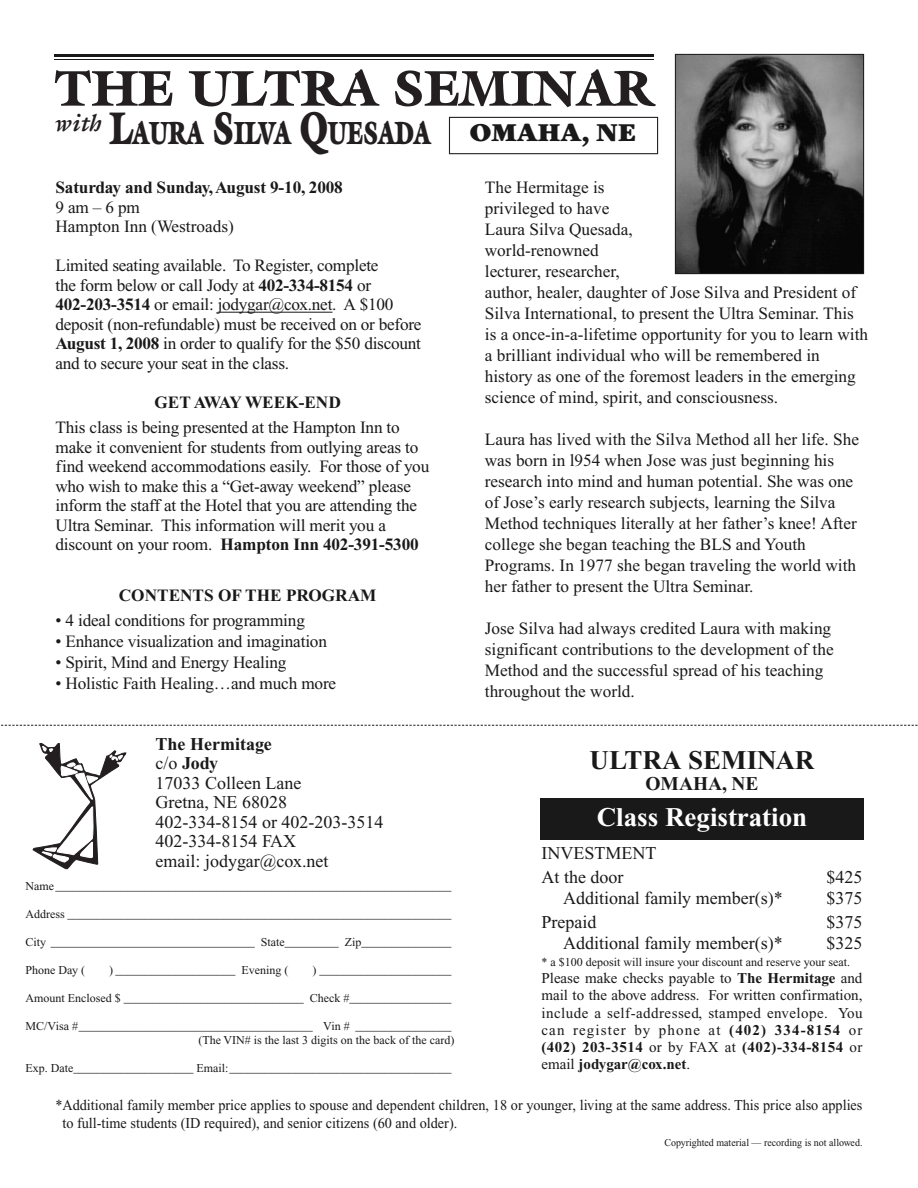
<style>
.page{position:relative;width:918px;height:1188px;background:#fff}
.page>*{position:absolute;margin:0;border:0;box-sizing:border-box;transform-origin:0 0}
.t1{font:900 50.55px "Galliard";color:#231f20}
.t2{font:900 32.25px "Galliard";letter-spacing:-.02em;color:#231f20;scale:.7 1}
.t3{font:700 27px "Times New Roman";color:#fff}
.t4{font:700 27px "Times New Roman";color:#191919}
.t5{font:700 19.5px "Times New Roman";color:#191919}
.t6{font:18px/19.5px "Times New Roman";color:#191919}
.t7{font:17.25px/21px "Times New Roman";color:#191919}
.t8{font:17.25px/19.5px "Times New Roman";letter-spacing:-.01em;color:#191919}
.t9{font:700 17.25px "Times New Roman";letter-spacing:-.01em;color:#191919}
.t10{font:15px/17.2px "Times New Roman";color:#191919;text-align:justify}
.t11{font:15px/18px "Times New Roman";color:#191919;scale:.95 1}
.t12{font:12px/14.4px "Times New Roman";color:#191919;text-align:right}
.t13{font:10.5px "Times New Roman";color:#191919;scale:.95 1}
.s1{font-size:46.05px}
.s2{font-family:"Garamond";font-size:27px;color:#191919}
.s3{font-weight:700}
</style>
<div class="page">
<hr style="left:218px;top:312px;width:115px;height:1px;background:#191919">
<svg style="left:1px;top:725px;width:917px;height:1px"></svg>
<img style="left:677px;top:56px;width:185px;height:216px">
<div style="left:675px;top:54px;width:189px;height:220px;border:1px solid #191919"></div>
<div style="left:449px;top:117px;width:209px;height:37px;border:1px solid #231f20"></div>
<div style="left:540px;top:798px;width:324px;height:42px;background:#191919"></div>
<hr style="left:54px;top:54px;width:600px;height:3px;background:#191919">
<hr style="left:54px;top:59px;width:600px;height:1px;background:#191919">
<svg style="left:32px;top:743px;width:95px;height:126px"></svg>
<h1 class="t1" style="left:54px;top:69px;width:601px">THE ULTRA SEMINAR</h1>
<h2 class="t2" style="left:54px;top:121px;width:833px"><sup>with</sup> <span class="s1">L</span>AURA <span class="s1">S</span>ILVA <span class="s1">Q</span>UESADA <span class="s2">OMAHA, NE</span></h2>
<p class="t9" style="left:56px;top:182px;width:289px">Saturday and Sunday, August 9-10, 2008</p>
<p class="t8" style="left:56px;top:199px;width:180px">9 am – 6 pm<br>Hampton Inn (Westroads)</p>
<p class="t8" style="left:55px;top:258px;width:368px">Limited seating available. To Register, complete<br>the form below or call Jody at <span class="s3">402-334-8154</span> or <span class="s3">402-203-3514</span> or email: jodygar@cox.net. A $100 deposit (non-refundable) must be received on or before <span class="s3">August 1, 2008</span> in order to qualify for the $50 discount and to secure your seat in the class.</p>
<p class="t9" style="left:154px;top:396px;width:188px">GET AWAY WEEK-END</p>
<p class="t8" style="left:56px;top:420px;width:375px">This class is being presented at the Hampton Inn to make it convenient for students from outlying areas to find weekend accommodations easily. For those of you who wish to make this a “Get-away weekend” please inform the staff at the Hotel that you are attending the Ultra Seminar. This information will merit you a discount on your room. <span class="s3">Hampton Inn 402-391-5300</span></p>
<p class="t9" style="left:119px;top:590px;width:259px">CONTENTS OF THE PROGRAM</p>
<p class="t8" style="left:55px;top:612px;width:251px">• 4 ideal conditions for programming</p>
<p class="t8" style="left:55px;top:633px;width:273px">• Enhance visualization and imagination</p>
<p class="t8" style="left:55px;top:654px;width:233px">• Spirit, Mind and Energy Healing</p>
<p class="t8" style="left:55px;top:675px;width:282px">• Holistic Faith Heali ng…and much more</p>
<p class="t6" style="left:156px;top:735px;width:229px"><span class="s3">The Hermitage<br></span>c/o <span class="s3">Jody<br></span>17033 Colleen Lane<br>Gretna, NE 68028<br>402-334-8154 or 402-203-3514<br>402-334-8154 FAX<br>email: jodygar@cox.net</p>
<p class="t12" style="left:26px;top:880px;width:428px">Name__________________________________________________________________</p>
<p class="t12" style="left:26px;top:908px;width:428px">Address ________________________________________________________________</p>
<p class="t12" style="left:26px;top:936px;width:428px">City __________________________________ State_________ Zip_______________</p>
<p class="t12" style="left:26px;top:964px;width:61px">Phone Day (</p>
<p class="t12" style="left:109px;top:964px;width:181px">) ____________________ Evening (</p>
<p class="t12" style="left:312px;top:964px;width:140px">) ______________________</p>
<p class="t12" style="left:26px;top:992px;width:428px">Amount Enclosed $ ______________________________ Check #_________________</p>
<p class="t12" style="left:26px;top:1020px;width:431px">MC/Visa #_______________________________________ Vin # ________________ (The VIN# is the last 3 digits on the back of the card)</p>
<p class="t12" style="left:26px;top:1062px;width:428px">Exp. Date____________________ Email:_____________________________________</p>
<p class="t7" style="left:485px;top:179px;width:385px">The Hermitage is<br>privileged to have<br>Laura Silva Quesada,<br>world-renowned<br>lecturer, researcher,<br>author, healer, daughter of Jose Silva and President of Silva International, to present the Ultra Seminar. This is a once-in-a-lifetime opportunity for you to learn with a brilliant individual who will be remembered in history as one of the foremost leaders in the emerging science of mind, spirit, and consciousness.</p>
<p class="t7" style="left:485px;top:431px;width:376px">Laura has lived with the Silva Method all her life. She was born in l954 when Jose was just beginning his research into mind and human potential. She was one of Jose’s early research subjects, learning the Silva Method techniques literally at her father’s knee! After college she began teaching the BLS and Youth Programs. In 1977 she began traveling the world with her father to present the Ultra Seminar.</p>
<p class="t7" style="left:485px;top:620px;width:350px">Jose Silva had always credited Laura with making significant contributions to the development of the Method and the successful spread of his teaching throughout the world.</p>
<h3 class="t4" style="left:590px;top:751px;width:226px">ULTRA SEMINAR</h3>
<p class="t5" style="left:645px;top:777px;width:115px">OMAHA, NE</p>
<h3 class="t3" style="left:597px;top:808px;width:212px">Class Registration</h3>
<p class="t6" style="left:542px;top:843px;width:116px;line-height:24px">INVESTMENT<br>At the door</p>
<p class="t6" style="left:827px;top:869px;width:37px">$425</p>
<p class="t6" style="left:563px;top:890px;width:221px">Additional family member(s)*</p>
<p class="t6" style="left:827px;top:890px;width:37px">$375</p>
<p class="t6" style="left:542px;top:914px;width:56px">Prepaid</p>
<p class="t6" style="left:827px;top:914px;width:37px">$375</p>
<p class="t6" style="left:563px;top:935px;width:221px">Additional family member(s)*</p>
<p class="t6" style="left:827px;top:935px;width:37px">$325</p>
<p class="t12" style="left:542px;top:956px;width:310px">* a $100 deposit will insure your discount and reserve your seat.</p>
<p class="t10" style="left:541px;top:971px;width:323px">Please make checks payable to <span class="s3">The Hermitage</span> and mail to the above address. For written confirmation, include a self-addressed, stamped envelope. You can register by phone at <span class="s3">(402) 334-8154</span> or <span class="s3">(402) 203-3514</span> or by FAX at <span class="s3">(402)-334-8154</span> or email <span class="s3">jodygar@cox.net</span>.</p>
<p class="t11" style="left:62px;top:1097px;width:844px;text-indent:-7px">*Additional family member price applies to spouse and dependent children, 18 or younger, living at the same address. This price also applies to full-time students (ID required), and senior citizens (60 and older).</p>
<p class="t13" style="left:664px;top:1139px;width:210px">Copyrighted material — recording is not allowed.</p>
</div>
